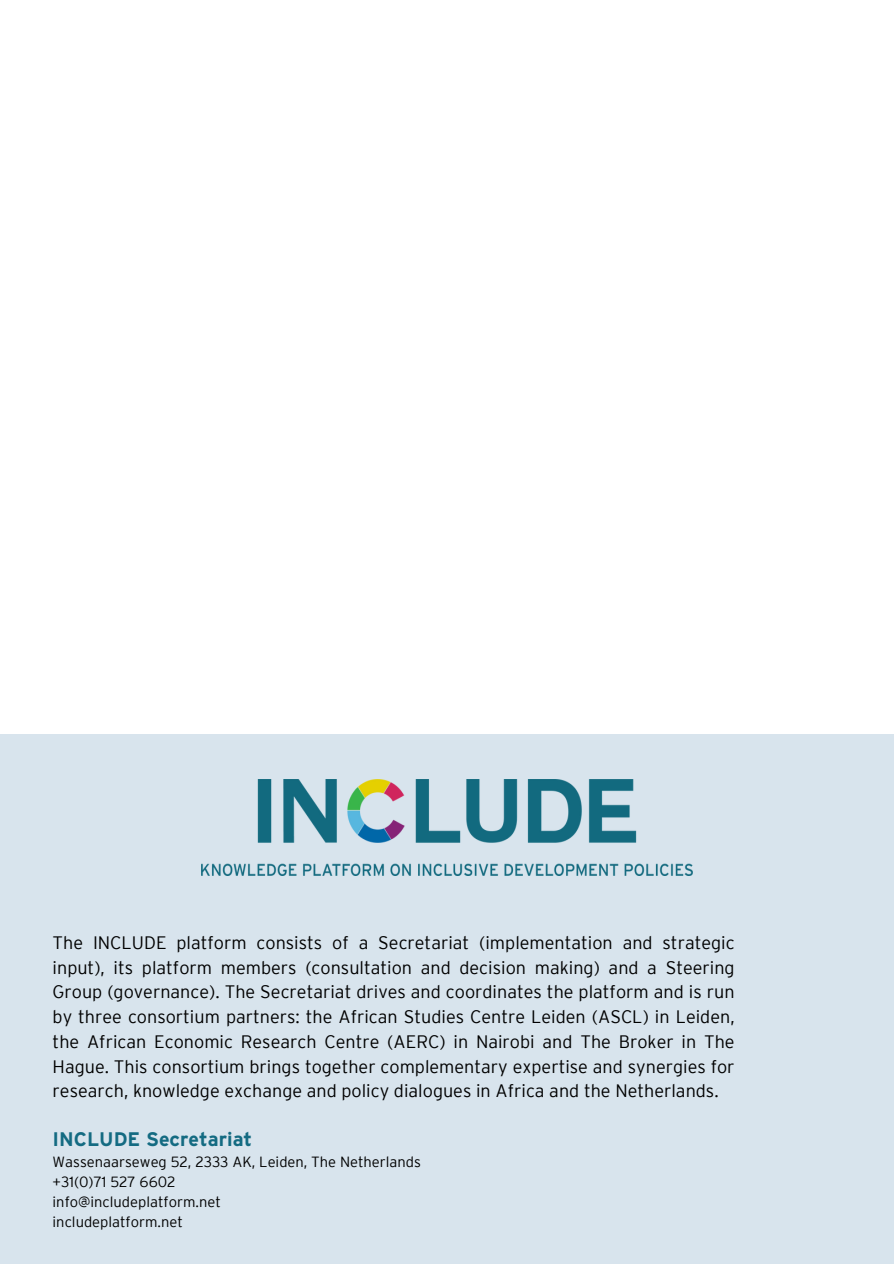
<style>
.page{position:relative;width:894px;height:1264px;background:#fff}
.page>*{position:absolute;margin:0;border:0;box-sizing:border-box;transform-origin:0 0}
.t1{font:700 19.65px "Interstate";color:#146b82}
.t2{font:300 18px/24.8px "Interstate";color:#000;text-align:justify}
.t3{font:300 14.7px/20px "Interstate";color:#000}
</style>
<div class="page">
<div style="left:0;top:733px;width:893px;height:530px;background:#d8e4ed"></div>
<img style="left:201px;top:779px;width:491px;height:96px">
<p class="t2" style="left:53px;top:930px;width:683px">The INCLUDE platform consists of a Secretariat (implementation and strategic input), its platform members (consultation and decision making) and a Steering Group (governance). The Secretariat drives and coordinates the platform and is run by three consortium partners: the African Studies Centre Leiden (ASCL) in Leiden, the African Economic Research Centre (AERC) in Nairobi and The Broker in The Hague. This consortium brings together complementary expertise and synergies for research, knowledge exchange and policy dialogues in Africa and the Netherlands.</p>
<p class="t1" style="left:53px;top:1128px;width:201px">INCLUDE Secretariat</p>
<p class="t3" style="left:53px;top:1152px;width:370px">Wassenaarseweg 52, 2333 AK, Leiden, The Netherlands +31(0)71 527 6602<br>info@includeplatform.net<br>includeplatform.net</p>
</div>
